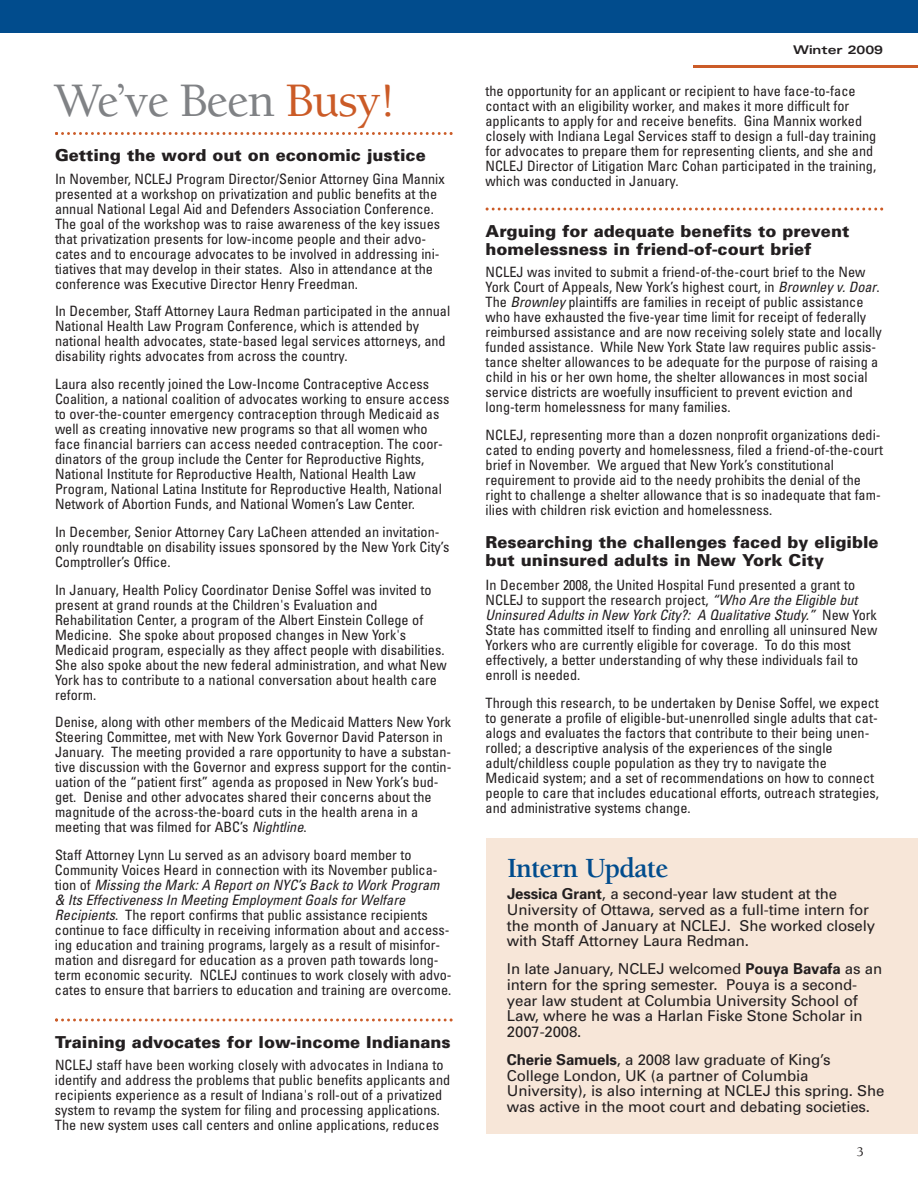
<style>
.page{position:relative;width:918px;height:1188px;background:#fff}
.page>*{position:absolute;margin:0;border:0;box-sizing:border-box;transform-origin:0 0}
.t1{font:500 49.35px "Berkeley";letter-spacing:-.025em;color:#808285}
.t2{font:700 28.5px "Berkeley";letter-spacing:-.03em;color:#014c8d}
.t3{font:900 16.5px/18px "Univers";color:#231f20}
.t4{font:15px/15.8px "Univers";letter-spacing:-.01em;color:#231f20}
.t5{font:condensed 14.25px/15px "Univers";color:#231f20}
.t6{font:500 13.5px "Berkeley";color:#231f20}
.t7{font:700 expanded 12px "Univers";color:#231f20}
.s1{color:#cb5b27}
.s2{font-style:italic}
.s3{font-weight:700}
</style>
<div class="page">
<hr style="left:693px;top:65px;width:225px;height:3px;background:#cb5b27">
<div style="left:0;top:0;width:918px;height:32px;background:#014c8d"></div>
<svg style="left:55px;top:132px;width:398px;height:3px"></svg>
<svg style="left:55px;top:1018px;width:398px;height:4px"></svg>
<svg style="left:486px;top:208px;width:397px;height:3px"></svg>
<div style="left:486px;top:838px;width:432px;height:295px;background:#f7e6d8"></div>
<h1 class="t1" style="left:54px;top:81px;width:344px">We’ve Been <span class="s1">Busy!</span></h1>
<p class="t3" style="left:55px;top:148px;width:372px">Getting the word out on economic justice</p>
<p class="t5" style="left:55px;top:172px;width:391px">In November, NCLEJ Program Director/Senior Attorney Gina Mannix presented at a workshop on privatization and public benefits at the annual National Legal Aid and Defenders Association Conference.<br>The goal of the workshop was to raise awareness of the key issues that privatization presents for low-income people and their advo&shy;cates and to encourage advocates to be involved in addressing ini&shy;tiatives that may develop in their states. Also in attendance at the conference was Executive Director Henry Freedman.</p>
<p class="t5" style="left:55px;top:305px;width:397px">In December, Staff Attorney Laura Redman participated in the annual National Health Law Program Conference, which is attended by national health advocates, state-based legal services attorneys, and disability rights advocates from across the country.</p>
<p class="t5" style="left:55px;top:378px;width:396px">Laura also recently joined the Low-Income Contraceptive Access Coalition, a national coalition of advocates working to ensure access to over-the-counter emergency contraception through Medicaid as well as creating innovative new programs so that all women who face financial barriers can access needed contraception. The coor&shy;dinators of the group include the Center for Reproductive Rights, National Institute for Reproductive Health, National Health Law Program, National Latina Institute for Reproductive Health, National Network of Abortion Funds, and National Women’s Law Center.</p>
<p class="t5" style="left:55px;top:526px;width:396px">In December, Senior Attorney Cary LaCheen attended an invitation&shy;only roundtable on disability issues sponsored by the New York City’s<br>Comptroller’s Office.</p>
<p class="t5" style="left:55px;top:583px;width:393px">In January, Health Policy Coordinator Denise Soffel was invited to present at grand rounds at the Children's Evaluation and Rehabilitation Center, a program of the Albert Einstein College of Medicine. She spoke about proposed changes in New York's Medicaid program, especially as they affect people with disabilities.<br>She also spoke about the new federal administration, and what New York has to contribute to a national conversation about health care reform.</p>
<p class="t5" style="left:55px;top:716px;width:398px">Denise, along with other members of the Medicaid Matters New York Steering Committee, met with New York Governor David Paterson in January. The meeting provided a rare opportunity to have a substan&shy;tive discussion with the Governor and express support for the contin&shy;uation of the “patient first” agenda as proposed in New York’s bud&shy;get. Denise and other advocates shared their concerns about the magnitude of the across-the-board cuts in the health arena in a meeting that was filmed for ABC’s <span class="s2">Nightline</span>.</p>
<p class="t5" style="left:55px;top:849px;width:398px">Staff Attorney Lynn Lu served as an advisory board member to Community Voices Heard in connection with its November publica&shy;tion of <span class="s2">Missing the Mark: A Report on NYC’s Back to Work Program &amp; Its Effectiveness In Meeting Employment Goals for Welfare Recipients</span>. The report confirms that public assistance recipients continue to face difficulty in receiving information about and access&shy;ing education and training programs, largely as a result of misinfor&shy;mation and disregard for education as a proven path towards long&shy;term economic security. NCLEJ continues to work closely with advo&shy;cates to ensure that barriers to education and training are overcome.</p>
<p class="t3" style="left:55px;top:1034px;width:397px">Training advocates for low-income Indianans</p>
<p class="t5" style="left:55px;top:1059px;width:397px">NCLEJ staff have been working closely with advocates in Indiana to identify and address the problems that public benefits applicants and recipients experience as a result of Indiana's roll-out of a privatized system to revamp the system for filing and processing applications.<br>The new system uses call centers and online applications, reduces</p>
<p class="t7" style="left:793px;top:45px;width:92px">Winter 2009</p>
<p class="t5" style="left:486px;top:84px;width:392px">the opportunity for an applicant or recipient to have face-to-face contact with an eligibility worker, and makes it more difficult for applicants to apply for and receive benefits. Gina Mannix worked closely with Indiana Legal Services staff to design a full-day training for advocates to prepare them for representing clients, and she and NCLEJ Director of Litigation Marc Cohan participated in the training, which was conducted in January.</p>
<p class="t3" style="left:486px;top:223px;width:365px">Arguing for adequate benefits to prevent homelessness in friend-of-court brief</p>
<p class="t5" style="left:486px;top:266px;width:398px">NCLEJ was invited to submit a friend-of-the-court brief to the New York Court of Appeals, New York’s highest court, in <span class="s2">Brownley v. Doar</span>.<br>The <span class="s2">Brownley</span> plaintiffs are families in receipt of public assistance who have exhausted the five-year time limit for receipt of federally reimbursed assistance and are now receiving solely state and locally funded assistance. While New York State law requires public assis&shy;tance shelter allowances to be adequate for the purpose of raising a child in his or her own home, the shelter allowances in most social service districts are woefully insufficient to prevent eviction and long-term homelessness for many families.</p>
<p class="t5" style="left:486px;top:429px;width:399px">NCLEJ, representing more than a dozen nonprofit organizations dedi&shy;cated to ending poverty and homelessness, filed a friend-of-the-court brief in November. We argued that New York’s constitutional requirement to provide aid to the needy prohibits the denial of the right to challenge a shelter allowance that is so inadequate that fam&shy;ilies with children risk eviction and homelessness.</p>
<p class="t3" style="left:486px;top:535px;width:395px">Researching the challenges faced by eligible but uninsured adults in New York City</p>
<p class="t5" style="left:486px;top:579px;width:393px">In December 2008, the United Hospital Fund presented a grant to NCLEJ to support the research project, <span class="s2">“Who Are the Eligible but Uninsured Adults in New York City?: A Qualitative Study.”</span> New York State has committed itself to finding and enrolling all uninsured New Yorkers who are currently eligible for coverage. To do this most effectively, a better understanding of why these individuals fail to enroll is needed.</p>
<p class="t5" style="left:486px;top:696px;width:395px">Through this research, to be undertaken by Denise Soffel, we expect to generate a profile of eligible-but-unenrolled single adults that cat&shy;alogs and evaluates the factors that contribute to their being unen&shy;rolled; a descriptive analysis of the experiences of the single adult/childless couple population as they try to navigate the Medicaid system; and a set of recommendations on how to connect people to care that includes educational efforts, outreach strategies, and administrative systems change.</p>
<h2 class="t2" style="left:507px;top:856px;width:163px">Intern Update</h2>
<p class="t4" style="left:507px;top:887px;width:370px"><span class="s3">Jessica Grant</span>, a second-year law student at the University of Ottawa, served as a full-time intern for the month of January at NCLEJ. She worked closely with Staff Attorney Laura Redman.</p>
<p class="t4" style="left:507px;top:962px;width:377px">In late January, NCLEJ welcomed <span class="s3">Pouya Bavafa</span> as an intern for the spring semester. Pouya is a second&shy;year law student at Columbia University School of Law, where he was a Harlan Fiske Stone Scholar in 2007-2008.</p>
<p class="t4" style="left:507px;top:1053px;width:379px"><span class="s3">Cherie Samuels</span>, a 2008 law graduate of King’s College London, UK (a partner of Columbia University), is also interning at NCLEJ this spring. She was active in the moot court and debating societies.</p>
<p class="t6" style="left:857px;top:1146px;width:9px">3</p>
</div>
